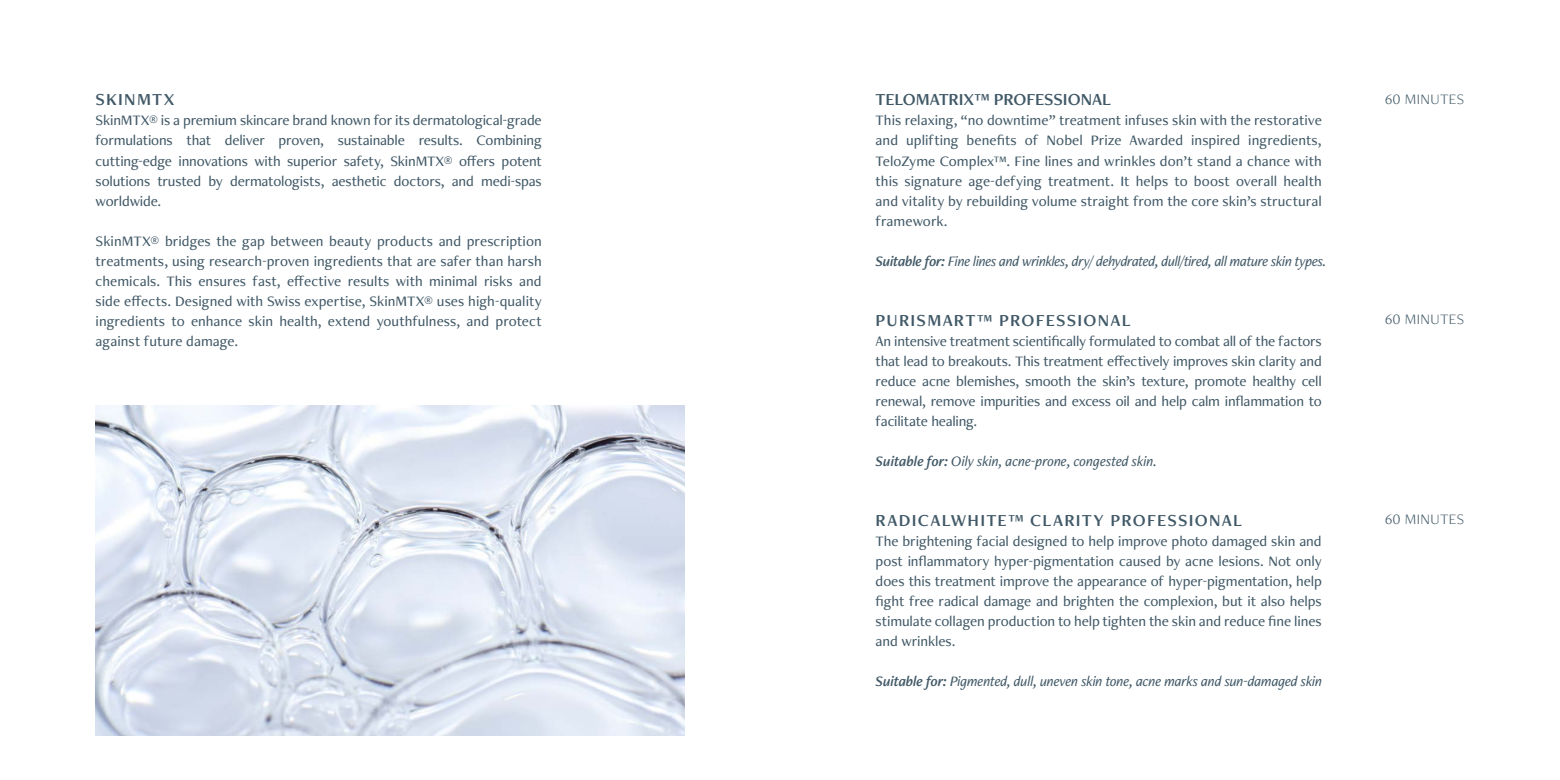
<style>
.page{position:relative;width:1560px;height:780px;background:#fff}
.page>*{position:absolute;margin:0;border:0;box-sizing:border-box;transform-origin:0 0}
.t1{font:17.5px "Freight Neo Pro Semi";letter-spacing:.065em;color:#415967}
.t2{font:17.5px "Freight Neo Pro Semi";letter-spacing:-.01em;color:#415967}
.t3{font:500 15px/20px "Freight Neo Pro";letter-spacing:-.005em;color:#415967;text-align:justify}
.t4{font:italic 500 15px "Freight Neo Pro";letter-spacing:-.015em;color:#415967}
.t5{font:300 15px "Freight Neo Pro";letter-spacing:.03em;color:#415967}
.s1{font-family:"Freight Neo Pro Semi";font-weight:400}
</style>
<div class="page">
<img style="left:96px;top:405px;width:588px;height:330px">
<p class="t1" style="left:96px;top:88px;width:80px">SKINMTX</p>
<p class="t3" style="left:96px;top:110px;width:447px">SkinMTX® is a premium skincare brand known for its dermatological-grade formulations that deliver proven, sustainable results. Combining cutting-edge innovations with superior safety, SkinMTX® offers potent solutions trusted by dermatologists, aesthetic doctors, and medi-spas worldwide.</p>
<p class="t3" style="left:96px;top:230px;width:447px">SkinMTX® bridges the gap between beauty products and prescription treatments, using research-proven ingredients that are safer than harsh chemicals. This ensures fast, effective results with minimal risks and side effects. Designed with Swiss expertise, SkinMTX® uses high-quality ingredients to enhance skin health, extend youthfulness, and protect against future damage.</p>
<p class="t2" style="left:875px;top:88px;width:237px">TELOMATRIX™ PROFESSIONAL</p>
<p class="t3" style="left:875px;top:110px;width:447px">This relaxing, “no downtime” treatment infuses skin with the restorative and uplifting benefits of Nobel Prize Awarded inspired ingredients, TeloZyme Complex™. Fine lines and wrinkles don’t stand a chance with this signature age-defying treatment. It helps to boost overall health and vitality by rebuilding volume straight from the core skin’s structural framework.</p>
<p class="t4" style="left:875px;top:250px;width:452px"><span class="s1">Suitable for:</span> Fine lines and wrinkles, dry/ dehydrated, dull/tired, all mature skin types.</p>
<p class="t1" style="left:875px;top:308px;width:256px">PURISMART™ PROFESSIONAL</p>
<p class="t3" style="left:875px;top:330px;width:447px">An intensive treatment scientifically formulated to combat all of the factors that lead to breakouts. This treatment effectively improves skin clarity and reduce acne blemishes, smooth the skin’s texture, promote healthy cell renewal, remove impurities and excess oil and help calm inflammation to facilitate healing.</p>
<p class="t4" style="left:875px;top:450px;width:283px"><span class="s1">Suitable for:</span> Oily skin, acne-prone, congested skin.</p>
<p class="t1" style="left:875px;top:508px;width:368px">RADICALWHITE™ CLARITY PROFESSIONAL</p>
<p class="t3" style="left:875px;top:530px;width:447px">The brightening facial designed to help improve photo damaged skin and post inflammatory hyper-pigmentation caused by acne lesions. Not only does this treatment improve the appearance of hyper-pigmentation, help fight free radical damage and brighten the complexion, but it also helps stimulate collagen production to help tighten the skin and reduce fine lines and wrinkles.</p>
<p class="t4" style="left:875px;top:670px;width:448px"><span class="s1">Suitable for:</span> Pigmented, dull, uneven skin tone, acne marks and sun-damaged skin</p>
<p class="t5" style="left:1384px;top:89px;width:81px">60 MINUTES</p>
<p class="t5" style="left:1384px;top:309px;width:81px">60 MINUTES</p>
<p class="t5" style="left:1384px;top:509px;width:81px">60 MINUTES</p>
</div>
